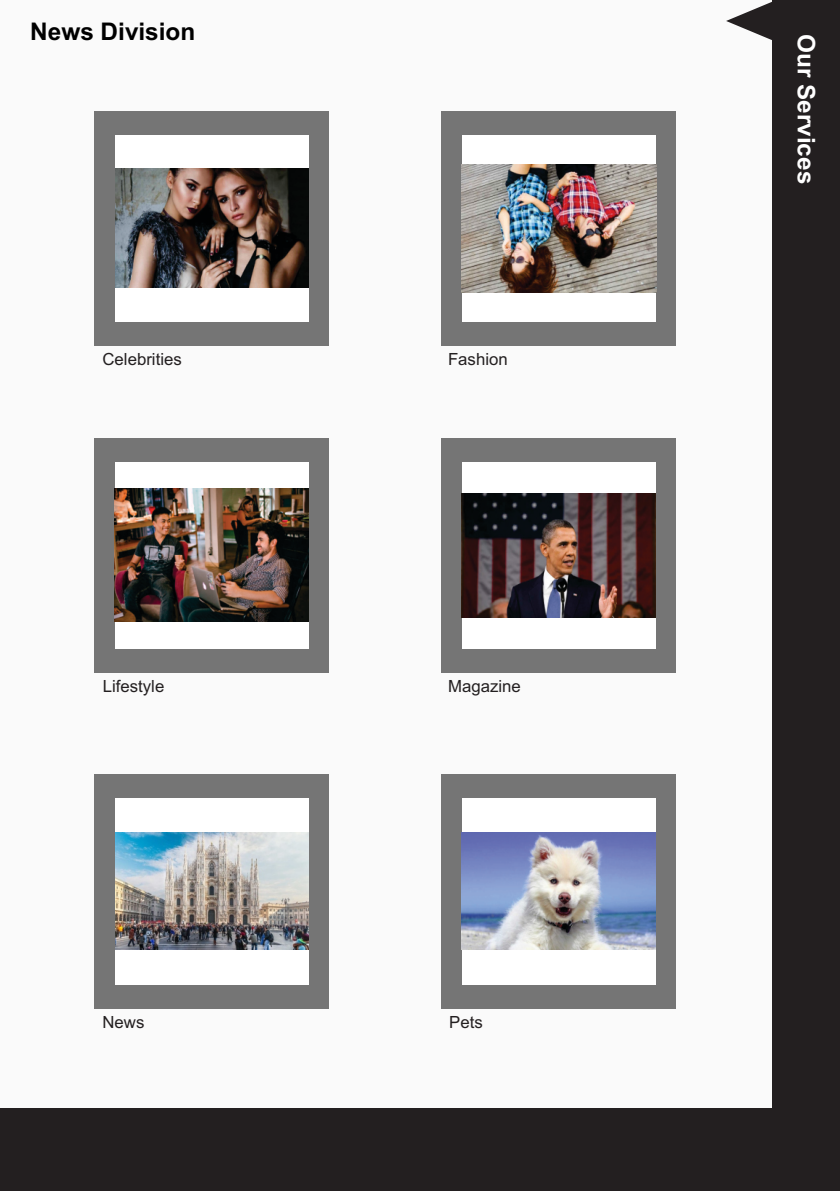
<style>
.page{position:relative;width:840px;height:1191px;background:#fff}
.page>*{position:absolute;margin:0;border:0;box-sizing:border-box;transform-origin:0 0}
.t1{font:700 24.4px "Arial";color:#000}
.t2{font:700 24.2px "Arial";color:#fff}
.t3{font:16.8px "Arial";color:#231f20}
</style>
<div class="page">
<div style="left:0;top:1107px;width:839px;height:84px;background:#231f20"></div>
<div style="left:0;top:0;width:839px;height:1107px;background:#fafafa"></div>
<div style="left:771px;top:0;width:68px;height:1107px;background:#231f20"></div>
<svg style="left:726px;top:0;width:46px;height:42px"></svg>
<div style="left:441px;top:111px;width:234px;height:235px;background:#757575"></div>
<div style="left:95px;top:111px;width:234px;height:235px;background:#757575"></div>
<div style="left:441px;top:438px;width:234px;height:235px;background:#757575"></div>
<div style="left:115px;top:135px;width:193px;height:186px;background:#fff"></div>
<div style="left:461px;top:135px;width:194px;height:186px;background:#fff"></div>
<div style="left:461px;top:462px;width:194px;height:186px;background:#fff"></div>
<div style="left:95px;top:438px;width:234px;height:235px;background:#757575"></div>
<div style="left:115px;top:462px;width:193px;height:186px;background:#fff"></div>
<div style="left:95px;top:773px;width:234px;height:235px;background:#757575"></div>
<div style="left:115px;top:798px;width:193px;height:186px;background:#fff"></div>
<div style="left:441px;top:773px;width:234px;height:235px;background:#757575"></div>
<div style="left:461px;top:798px;width:194px;height:186px;background:#fff"></div>
<img style="left:115px;top:169px;width:193px;height:119px">
<img style="left:461px;top:164px;width:194px;height:128px">
<img style="left:115px;top:489px;width:193px;height:133px">
<img style="left:461px;top:493px;width:194px;height:124px">
<img style="left:115px;top:832px;width:193px;height:117px">
<img style="left:461px;top:832px;width:194px;height:118px">
<h1 class="t1" style="left:30px;top:22px;width:166px">News Division</h1>
<p class="t3" style="left:102px;top:352px;width:81px">Celebrities</p>
<p class="t3" style="left:448px;top:352px;width:61px">Fashion</p>
<p class="t3" style="left:103px;top:680px;width:63px">Lifestyle</p>
<p class="t3" style="left:448px;top:679px;width:74px">Magazine</p>
<p class="t3" style="left:102px;top:1015px;width:43px">News</p>
<p class="t3" style="left:449px;top:1015px;width:35px">Pets</p>
<h2 class="t2" style="left:814px;top:34px;width:152px;rotate:90deg">Our Services</h2>
</div>
